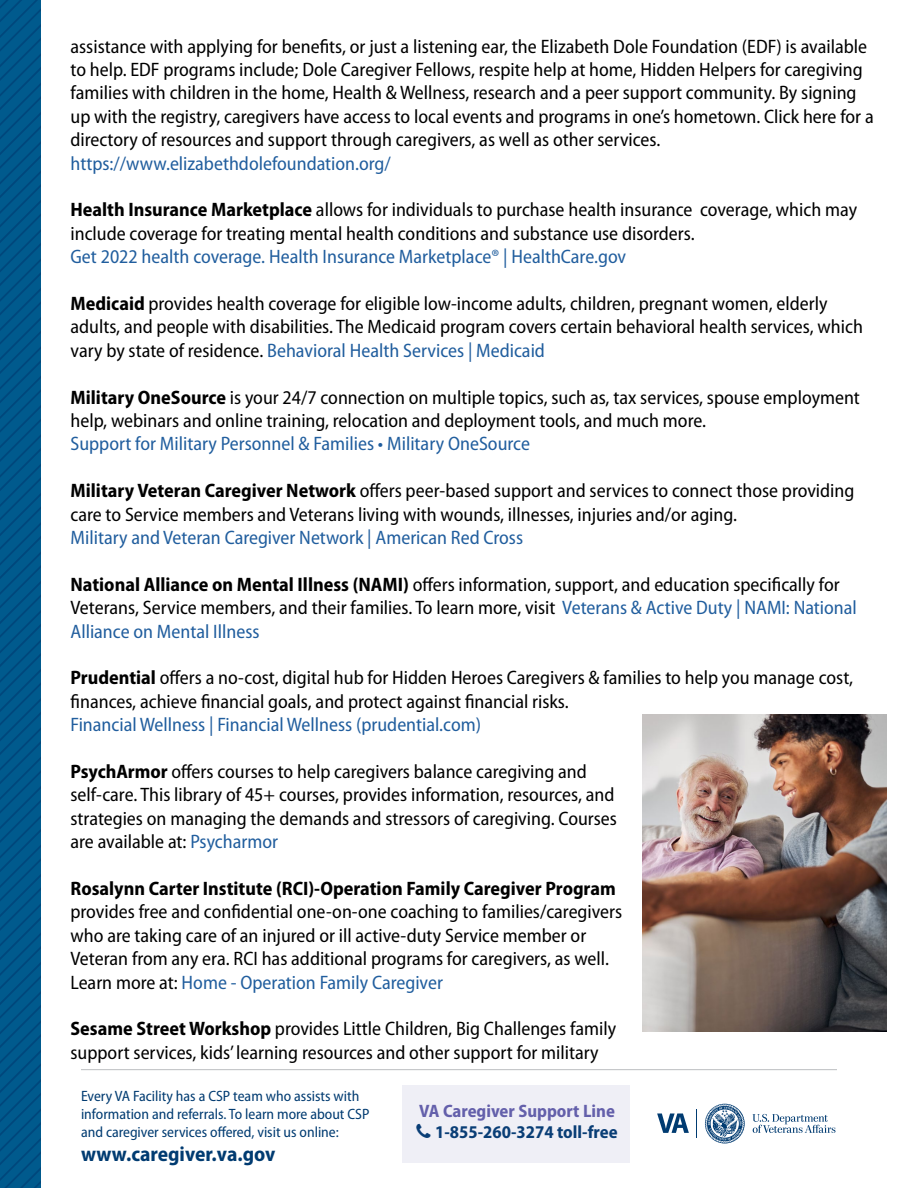
<style>
.page{position:relative;width:918px;height:1188px;background:#fff}
.page>*{position:absolute;margin:0;border:0;box-sizing:border-box;transform-origin:0 0}
.t1{font:700 semi-condensed 21px "Myriad Pro";color:#003b71}
.t2{font:semi-condensed 19.5px/23.4px "Myriad Pro";color:#000}
.t3{font:700 semi-condensed 18px "Myriad Pro";color:#003b71}
.t4{font:700 semi-condensed 18px "Myriad Pro";color:#6460ab}
.t5{font:semi-condensed 15px/18px "Myriad Pro";color:#003b71}
.s1{color:#215e9e}
.s2{font-weight:700}
</style>
<div class="page">
<svg style="left:0;top:0;width:40px;height:1188px;background:#005689"></svg>
<hr style="left:81px;top:1069px;width:756px;height:1px;background:#bcbec0">
<svg style="left:752px;top:1114px;width:83px;height:19px"></svg>
<svg style="left:696px;top:1109px;width:1px;height:29px"></svg>
<svg style="left:657px;top:1113px;width:32px;height:20px"></svg>
<svg style="left:705px;top:1104px;width:40px;height:39px"></svg>
<img style="left:643px;top:715px;width:244px;height:317px">
<div style="left:402px;top:1085px;width:228px;height:78px;background:#efeff6"></div>
<p class="t2" style="left:70px;top:34px;width:805px">assistance with applying for benefits, or just a listening ear, the Elizabeth Dole Foundation (EDF) is available to help. EDF programs include; Dole Caregiver Fellows, respite help at home, Hidden Helpers for caregiving families with children in the home, Health &amp; Wellness, research and a peer support community. By signing up with the registry, caregivers have access to local events and programs in one’s hometown. Click here for a directory of resources and support through caregivers, as well as other services. <span class="s1">https://www.elizabethdolefoundation.org/</span></p>
<p class="t2" style="left:70px;top:198px;width:788px"><span class="s2">Health Insurance Marketplace</span> allows for individuals to purchase health insurance coverage, which may include coverage for treating mental health conditions and substance use disorders.<br><span class="s1">Get 2022 health coverage. Health Insurance Marketplace® | HealthCare.gov</span></p>
<p class="t2" style="left:70px;top:292px;width:794px"><span class="s2">Medicaid</span> provides health coverage for eligible low-income adults, children, pregnant women, elderly adults, and people with disabilities. The Medicaid program covers certain behavioral health services, which vary by state of residence. <span class="s1">Behavioral Health Services | Medicaid</span></p>
<p class="t2" style="left:70px;top:385px;width:791px"><span class="s2">Military OneSource</span> is your 24/7 connection on multiple topics, such as, tax services, spouse employment help, webinars and online training, relocation and deployment tools, and much more.<br><span class="s1">Support for Military Personnel &amp; Families • Military OneSource</span></p>
<p class="t2" style="left:70px;top:479px;width:785px"><span class="s2">Military Veteran Caregiver Network</span> offers peer-based support and services to connect those providing care to Service members and Veterans living with wounds, illnesses, injuries and/or aging.<br><span class="s1">Military and Veteran Caregiver Network | American Red Cross</span></p>
<p class="t2" style="left:70px;top:572px;width:788px"><span class="s2">National Alliance on Mental Illness (NAMI)</span> offers information, support, and education specifically for<br>Veterans, Service members, and their families. To learn more, visit <span class="s1">Veterans &amp; Active Duty | NAMI: National<br>Alliance on Mental Illness</span></p>
<p class="t2" style="left:70px;top:666px;width:784px"><span class="s2">Prudential</span> offers a no-cost, digital hub for Hidden Heroes Caregivers &amp; families to help you manage cost, finances, achieve financial goals, and protect against financial risks.<br><span class="s1">Financial Wellness | Financial Wellness (prudential.com)</span></p>
<p class="t2" style="left:70px;top:760px;width:548px"><span class="s2">PsychArmor</span> offers courses to help caregivers balance caregiving and self-care. This library of 45+ courses, provides information, resources, and strategies on managing the demands and stressors of caregiving. Courses are available at: <span class="s1">Psycharmor</span></p>
<p class="t2" style="left:70px;top:877px;width:553px"><span class="s2">Rosalynn Carter Institute (RCI)-Operation Family Caregiver Program </span>provides free and confidential one-on-one coaching to families/caregivers who are taking care of an injured or ill active-duty Service member or Veteran from any era. RCI has additional programs for caregivers, as well.<br>Learn more at: <span class="s1">Home - Operation Family Caregiver</span></p>
<p class="t2" style="left:70px;top:1017px;width:547px"><span class="s2">Sesame Street Workshop</span> provides Little Children, Big Challenges family support services, kids’ learning resources and other support for military</p>
<p class="t5" style="left:81px;top:1087px;width:290px">Every VA Facility has a CSP team who assists with information and referrals. To learn more about CSP and caregiver services offered, visit us online:</p>
<p class="t1" style="left:81px;top:1140px;width:196px">www.caregiver.va.gov</p>
<p class="t4" style="left:419px;top:1099px;width:197px">VA Caregiver Support Line</p>
<p class="t3" style="left:435px;top:1120px;width:184px">1-855-260-3274 toll-free</p>
</div>
